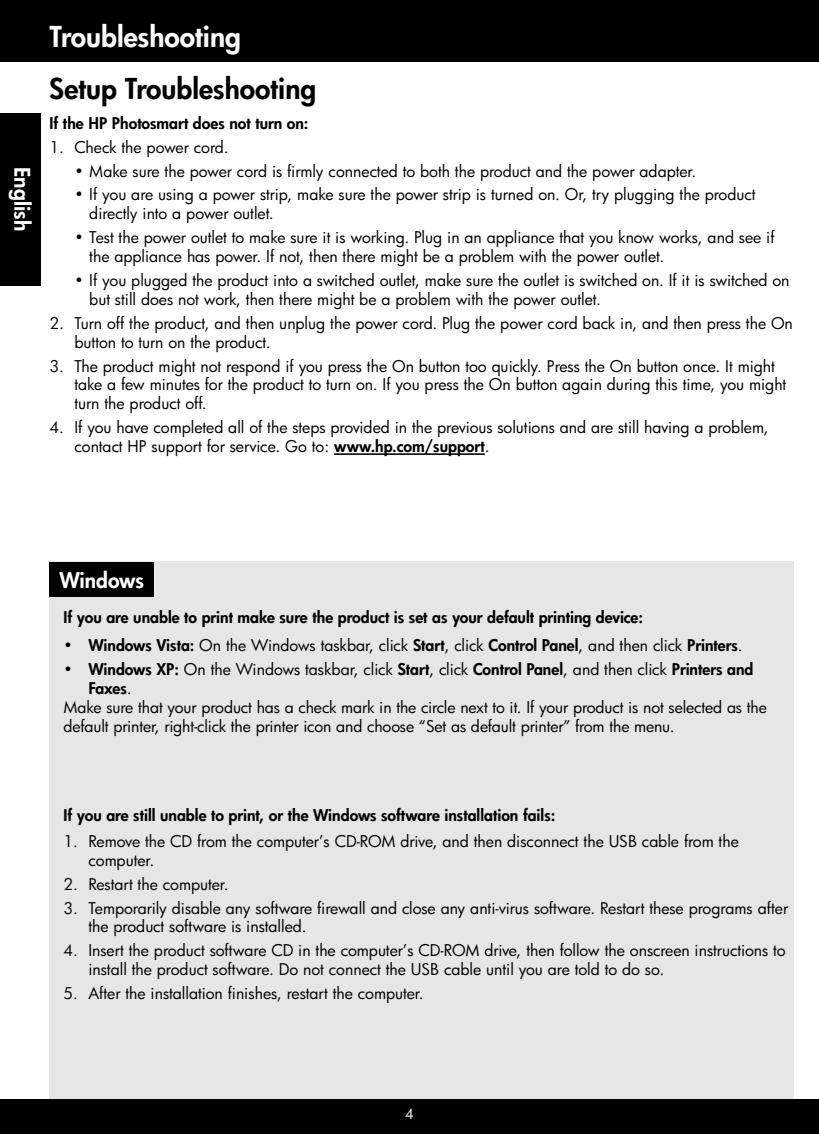
<style>
.page{position:relative;width:819px;height:1134px;background:#fff}
.page>*{position:absolute;margin:0;border:0;box-sizing:border-box;transform-origin:0 0}
.t1{font:800 28px "Futura";color:#000}
.t2{font:800 28px "Futura";color:#fff}
.t3{font:800 21px "Futura";color:#fff}
.t4{font:15.75px/18.9px "Futura";letter-spacing:-.005em;color:#000}
.t5{font:800 15.75px/28.5px "Futura";color:#000}
.s1{font-weight:800}
.s2{font-weight:400}
</style>
<div class="page">
<div style="left:0;top:0;width:819px;height:62px;background:#000"></div>
<div style="left:0;top:1099px;width:819px;height:35px;background:#000"></div>
<div style="left:50px;top:562px;width:744px;height:537px;background:#e6e6e7"></div>
<div style="left:50px;top:562px;width:104px;height:35px;background:#000"></div>
<hr style="left:334px;top:453px;width:151px;height:2px;background:#000">
<div style="left:0;top:113px;width:41px;height:172px;background:#000"></div>
<h2 class="t3" style="left:36px;top:167px;width:65px;rotate:90deg">English</h2>
<h1 class="t2" style="left:50px;top:18px;width:193px">Troubleshooting</h1>
<h1 class="t1" style="left:50px;top:70px;width:268px">Setup Troubleshooting</h1>
<p class="t5" style="left:50px;top:109px;width:260px">If the HP Photosmart does not turn on:</p>
<p class="t4" style="left:74px;top:137px;width:156px">Check the power cord.</p>
<p class="t4" style="left:74px;top:161px;width:624px">• Make sure the power cord is firmly connected to both the product and the power adapter.</p>
<p class="t4" style="left:89px;top:185px;width:668px;text-indent:-15px">• If you are using a power strip, make sure the power strip is turned on. Or, try plugging the product directly into a power outlet.</p>
<p class="t4" style="left:89px;top:228px;width:687px;text-indent:-15px">• Test the power outlet to make sure it is working. Plug in an appliance that you know works, and see if the appliance has power. If not, then there might be a problem with the power outlet.</p>
<p class="t4" style="left:89px;top:271px;width:702px;text-indent:-15px">• If you plugged the product into a switched outlet, make sure the outlet is switched on. If it is switched on but still does not work, then there might be a problem with the power outlet.</p>
<p class="t4" style="left:74px;top:313px;width:720px">Turn off the product, and then unplug the power cord. Plug the power cord back in, and then press the On button to turn on the product.</p>
<p class="t4" style="left:74px;top:356px;width:713px">The product might not respond if you press the On button too quickly. Press the On button once. It might take a few minutes for the product to turn on. If you press the On button again during this time, you might turn the product off.</p>
<p class="t4" style="left:74px;top:418px;width:696px">If you have completed all of the steps provided in the previous solutions and are still having a problem, contact HP support for service. Go to: <span class="s1">www.hp.com/support</span>.</p>
<p class="t4" style="left:50px;top:137px;width:16px">1.</p>
<p class="t4" style="left:50px;top:313px;width:16px">2.</p>
<p class="t4" style="left:50px;top:356px;width:16px">3.</p>
<p class="t4" style="left:50px;top:418px;width:16px">4.</p>
<h2 class="t3" style="left:59px;top:566px;width:86px">Windows</h2>
<p class="t5" style="left:88px;top:603px;width:656px;text-indent:-25px">If you are unable to print make sure the product is set as your default printing device:<br>Windows Vista: <span class="s2">On the Windows taskbar, click</span> Start<span class="s2">, click</span> Control Panel<span class="s2">, and then click</span> Printers<span class="s2">.</span></p>
<p class="t4" style="left:88px;top:660px;width:667px"><span class="s1">Windows XP:</span> On the Windows taskbar, click <span class="s1">Start</span>, click <span class="s1">Control Panel</span>, and then click <span class="s1">Printers and</span></p>
<p class="t5" style="left:88px;top:674px;width:45px">Faxes<span class="s2">.</span></p>
<p class="t4" style="left:64px;top:697px;width:705px">Make sure that your product has a check mark in the circle next to it. If your product is not selected as the</p>
<p class="t4" style="left:64px;top:716px;width:612px">default printer, right-click the printer icon and choose “Set as default printer” from the menu.</p>
<p class="t4" style="left:64px;top:633px;width:11px;line-height:23.8px">• •</p>
<p class="t5" style="left:64px;top:800px;width:493px">If you are still unable to print, or the Windows software installation fails:</p>
<p class="t4" style="left:88px;top:832px;width:652px">Remove the CD from the computer’s CD-ROM drive, and then disconnect the USB cable from the computer.</p>
<p class="t4" style="left:88px;top:872px;width:701px;line-height:23.8px">Restart the computer.<br>Temporarily disable any software firewall and close any anti-virus software. Restart these programs after</p>
<p class="t4" style="left:88px;top:915px;width:699px;line-height:23.8px">the product software is installed.<br>Insert the product software CD in the computer’s CD-ROM drive, then follow the onscreen instructions to</p>
<p class="t4" style="left:88px;top:957px;width:577px;line-height:23.8px">install the product software. Do not connect the USB cable until you are told to do so.<br>After the installation finishes, restart the computer.</p>
<p class="t4" style="left:64px;top:832px;width:16px">1.</p>
<p class="t4" style="left:64px;top:872px;width:16px;line-height:23.8px">2.<br>3.</p>
<p class="t4" style="left:64px;top:941px;width:16px">4.</p>
<p class="t4" style="left:64px;top:984px;width:16px">5.</p>
</div>
